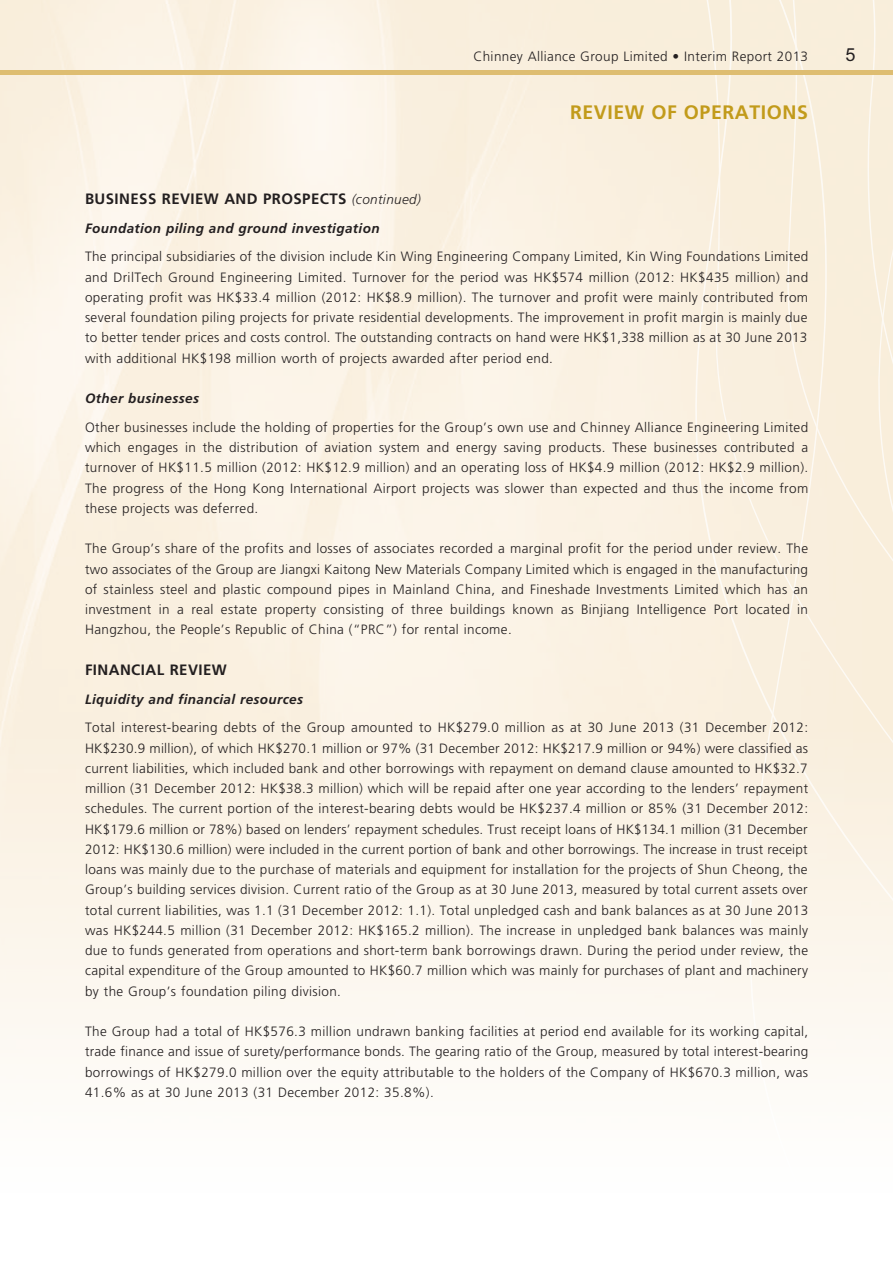
<style>
.page{position:relative;width:893px;height:1263px;background:#fff}
.page>*{position:absolute;margin:0;border:0;box-sizing:border-box;transform-origin:0 0}
.t1{font:700 19.5px "Frutiger LT Std";letter-spacing:.03em;color:#c29b1b}
.t2{font:700 18px "M Hei HK";color:#231f20}
.t3{font:700 15px "Frutiger LT Std";letter-spacing:.03em;color:#231f20}
.t4{font:300 13.5px/20.2px "Frutiger LT Std";letter-spacing:.03em;color:#231f20;text-align:justify}
.t5{font:italic 700 13.5px "Frutiger LT Std";letter-spacing:.03em;color:#231f20}
.s1{font-weight:300;font-style:italic;font-size:13.5px}
</style>
<div class="page">
<div style="left:689px;top:950px;width:204px;height:154px;background:#fcf8f2"></div>
<div style="left:726px;top:950px;width:133px;height:206px;background:#fdf9f4"></div>
<svg style="left:682px;top:0;width:211px;height:950px;background:#f9efde"></svg>
<hr style="left:0;top:70px;width:893px;height:4px;background:#debd71">
<p class="t4" style="left:473px;top:46px;width:336px">Chinney Alliance Group Limited • Interim Report 2013</p>
<h2 class="t2" style="left:845px;top:41px;width:12px">5</h2>
<h1 class="t1" style="left:570px;top:101px;width:239px">REVIEW OF OPERATIONS</h1>
<p class="t3" style="left:85px;top:190px;width:337px">BUSINESS REVIEW AND PROSPECTS <span class="s1">(continued)</span></p>
<p class="t5" style="left:85px;top:220px;width:296px">Foundation piling and ground investigation</p>
<p class="t4" style="left:85px;top:247px;width:725px">The principal subsidiaries of the division include Kin Wing Engineering Company Limited, Kin Wing Foundations Limited and DrilTech Ground Engineering Limited. Turnover for the period was HK$574 million (2012: HK$435 million) and operating profit was HK$33.4 million (2012: HK$8.9 million). The turnover and profit were mainly contributed from several foundation piling projects for private residential developments. The improvement in profit margin is mainly due to better tender prices and costs control. The outstanding contracts on hand were HK$1,338 million as at 30 June 2013 with additional HK$198 million worth of projects awarded after period end.</p>
<p class="t5" style="left:85px;top:390px;width:116px">Other businesses</p>
<p class="t4" style="left:85px;top:417px;width:725px">Other businesses include the holding of properties for the Group’s own use and Chinney Alliance Engineering Limited which engages in the distribution of aviation system and energy saving products. These businesses contributed a turnover of HK$11.5 million (2012: HK$12.9 million) and an operating loss of HK$4.9 million (2012: HK$2.9 million).<br>The progress of the Hong Kong International Airport projects was slower than expected and thus the income from these projects was deferred.</p>
<p class="t4" style="left:85px;top:539px;width:725px">The Group’s share of the profits and losses of associates recorded a marginal profit for the period under review. The two associates of the Group are Jiangxi Kaitong New Materials Company Limited which is engaged in the manufacturing of stainless steel and plastic compound pipes in Mainland China, and Fineshade Investments Limited which has an investment in a real estate property consisting of three buildings known as Binjiang Intelligence Port located in Hangzhou, the People’s Republic of China (“PRC”) for rental income.</p>
<p class="t3" style="left:85px;top:661px;width:143px">FINANCIAL REVIEW</p>
<p class="t5" style="left:85px;top:691px;width:220px">Liquidity and financial resources</p>
<p class="t4" style="left:85px;top:718px;width:725px">Total interest-bearing debts of the Group amounted to HK$279.0 million as at 30 June 2013 (31 December 2012:<br>HK$230.9 million), of which HK$270.1 million or 97% (31 December 2012: HK$217.9 million or 94%) were classified as current liabilities, which included bank and other borrowings with repayment on demand clause amounted to HK$32.7 million (31 December 2012: HK$38.3 million) which will be repaid after one year according to the lenders’ repayment schedules. The current portion of the interest-bearing debts would be HK$237.4 million or 85% (31 December 2012:<br>HK$179.6 million or 78%) based on lenders’ repayment schedules. Trust receipt loans of HK$134.1 million (31 December 2012: HK$130.6 million) were included in the current portion of bank and other borrowings. The increase in trust receipt loans was mainly due to the purchase of materials and equipment for installation for the projects of Shun Cheong, the Group’s building services division. Current ratio of the Group as at 30 June 2013, measured by total current assets over total current liabilities, was 1.1 (31 December 2012: 1.1). Total unpledged cash and bank balances as at 30 June 2013 was HK$244.5 million (31 December 2012: HK$165.2 million). The increase in unpledged bank balances was mainly due to funds generated from operations and short-term bank borrowings drawn. During the period under review, the capital expenditure of the Group amounted to HK$60.7 million which was mainly for purchases of plant and machinery by the Group’s foundation piling division.</p>
<p class="t4" style="left:85px;top:1021px;width:725px">The Group had a total of HK$576.3 million undrawn banking facilities at period end available for its working capital, trade finance and issue of surety/performance bonds. The gearing ratio of the Group, measured by total interest-bearing borrowings of HK$279.0 million over the equity attributable to the holders of the Company of HK$670.3 million, was 41.6% as at 30 June 2013 (31 December 2012: 35.8%).</p>
</div>
